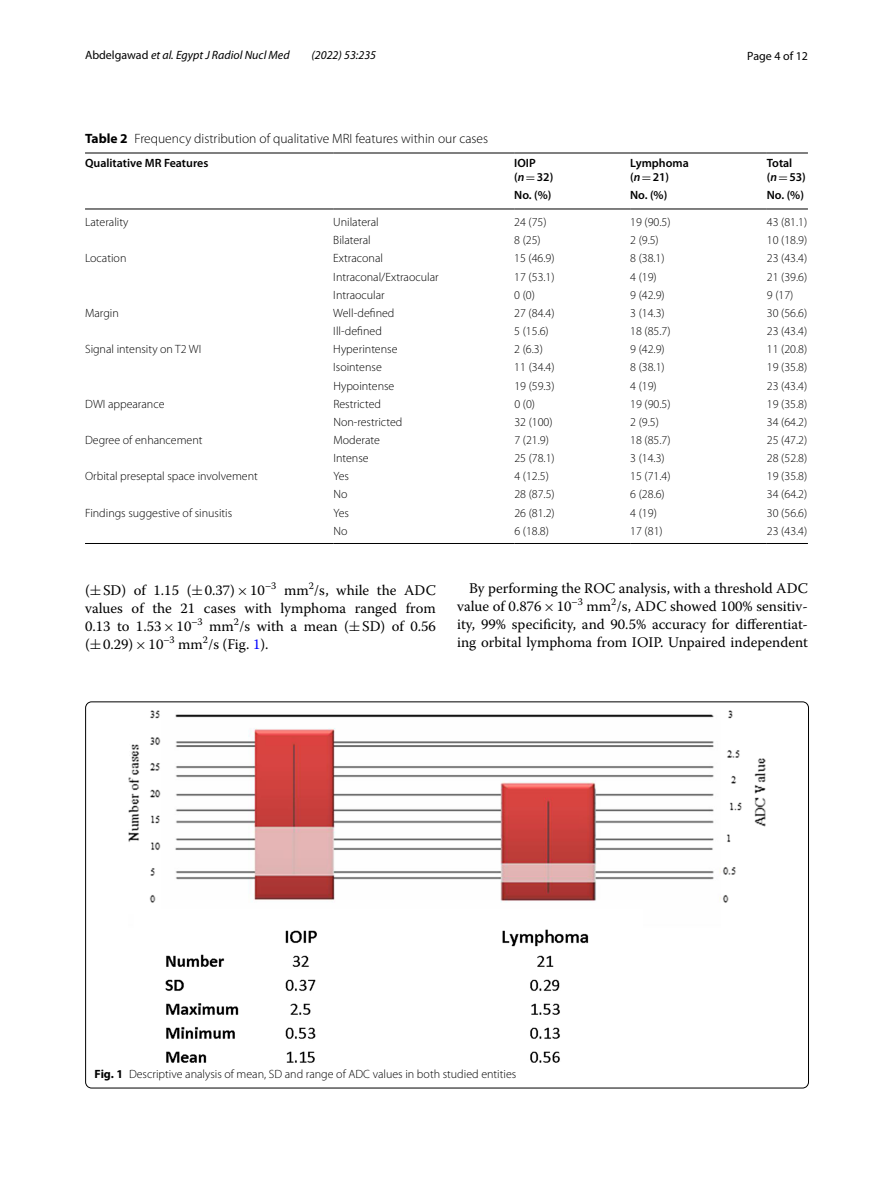
<style>
.page{position:relative;width:893px;height:1187px;background:#fff}
.page>*{position:absolute;margin:0;border:0;box-sizing:border-box;transform-origin:0 0}
.t1{font:14.7px/18px "Warnock Pro";color:#000;text-align:justify}
.t2{font:300 13.5px "Myriad Pro";color:#000}
.t3{font:300 12px "Myriad Pro";color:#000}
.t4{font:600 12px/13.5px "Myriad Pro";color:#000}
.t5{font:italic 12px "Myriad Pro";color:#000}
.t6{font:12px "Myriad Pro";color:#000}
.s1{font-style:normal}
.s2{font-weight:700}
.s3{font-style:italic}
.s4{font-family:"MTSY";font-weight:400}
.s5{font-family:"MTSY"}
.s6{color:#00f}
</style>
<div class="page">
<hr style="left:85px;top:153px;width:248px;height:1px;background:#000">
<hr style="left:333px;top:153px;width:181px;height:1px;background:#000">
<hr style="left:85px;top:209px;width:248px;height:1px;background:#000">
<hr style="left:333px;top:209px;width:181px;height:1px;background:#000">
<hr style="left:514px;top:153px;width:116px;height:1px;background:#000">
<hr style="left:630px;top:153px;width:137px;height:1px;background:#000">
<hr style="left:767px;top:153px;width:41px;height:1px;background:#000">
<hr style="left:514px;top:209px;width:116px;height:1px;background:#000">
<hr style="left:630px;top:209px;width:137px;height:1px;background:#000">
<hr style="left:767px;top:209px;width:41px;height:1px;background:#000">
<hr style="left:85px;top:543px;width:248px;height:1px;background:#000">
<hr style="left:333px;top:543px;width:181px;height:1px;background:#000">
<hr style="left:514px;top:543px;width:116px;height:1px;background:#000">
<hr style="left:630px;top:543px;width:137px;height:1px;background:#000">
<hr style="left:767px;top:543px;width:41px;height:1px;background:#000">
<img style="left:128px;top:710px;width:638px;height:352px">
<p class="t5" style="left:85px;top:48px;width:206px"><span class="s1">Abdelgawad</span> et al. Egypt J Radiol Nucl Med</p>
<p class="t5" style="left:312px;top:48px;width:66px">(2022) 53:235</p>
<p class="t6" style="left:747px;top:48px;width:62px">Page 4 of 12</p>
<p class="t2" style="left:85px;top:131px;width:405px"><span class="s2">Table 2</span> Frequency distribution of qualitative MRI features within our cases</p>
<p class="t4" style="left:85px;top:156px;width:125px">Qualitative MR Features</p>
<p class="t4" style="left:514px;top:156px;width:41px">IOIP (<span class="s3">n</span><span class="s4">=</span>32)</p>
<p class="t4" style="left:630px;top:156px;width:60px">Lymphoma (<span class="s3">n</span><span class="s4">=</span>21)</p>
<p class="t4" style="left:767px;top:156px;width:41px">Total (<span class="s3">n</span><span class="s4">=</span>53)</p>
<p class="t4" style="left:514px;top:188px;width:39px">No. (%)</p>
<p class="t4" style="left:630px;top:188px;width:39px">No. (%)</p>
<p class="t4" style="left:767px;top:188px;width:39px">No. (%)</p>
<p class="t3" style="left:85px;top:215px;width:45px">Laterality</p>
<p class="t3" style="left:333px;top:215px;width:47px">Unilateral</p>
<p class="t3" style="left:514px;top:215px;width:34px">24 (75)</p>
<p class="t3" style="left:630px;top:215px;width:42px">19 (90.5)</p>
<p class="t3" style="left:767px;top:215px;width:42px">43 (81.1)</p>
<p class="t3" style="left:333px;top:234px;width:39px">Bilateral</p>
<p class="t3" style="left:514px;top:234px;width:28px">8 (25)</p>
<p class="t3" style="left:630px;top:234px;width:30px">2 (9.5)</p>
<p class="t3" style="left:767px;top:234px;width:42px">10 (18.9)</p>
<p class="t3" style="left:85px;top:252px;width:43px">Location</p>
<p class="t3" style="left:333px;top:252px;width:51px">Extraconal</p>
<p class="t3" style="left:514px;top:252px;width:42px">15 (46.9)</p>
<p class="t3" style="left:630px;top:252px;width:36px">8 (38.1)</p>
<p class="t3" style="left:767px;top:252px;width:42px">23 (43.4)</p>
<p class="t3" style="left:333px;top:270px;width:107px">Intraconal/Extraocular</p>
<p class="t3" style="left:514px;top:270px;width:42px">17 (53.1)</p>
<p class="t3" style="left:630px;top:270px;width:28px">4 (19)</p>
<p class="t3" style="left:767px;top:270px;width:42px">21 (39.6)</p>
<p class="t3" style="left:333px;top:288px;width:53px">Intraocular</p>
<p class="t3" style="left:514px;top:288px;width:22px">0 (0)</p>
<p class="t3" style="left:630px;top:288px;width:36px">9 (42.9)</p>
<p class="t3" style="left:767px;top:288px;width:28px">9 (17)</p>
<p class="t3" style="left:85px;top:306px;width:35px">Margin</p>
<p class="t3" style="left:333px;top:306px;width:63px">Well-defined</p>
<p class="t3" style="left:514px;top:306px;width:42px">27 (84.4)</p>
<p class="t3" style="left:630px;top:306px;width:36px">3 (14.3)</p>
<p class="t3" style="left:767px;top:306px;width:42px">30 (56.6)</p>
<p class="t3" style="left:333px;top:324px;width:50px">Ill-defined</p>
<p class="t3" style="left:514px;top:324px;width:36px">5 (15.6)</p>
<p class="t3" style="left:630px;top:324px;width:42px">18 (85.7)</p>
<p class="t3" style="left:767px;top:324px;width:42px">23 (43.4)</p>
<p class="t3" style="left:85px;top:342px;width:118px">Signal intensity on T2 WI</p>
<p class="t3" style="left:333px;top:342px;width:66px">Hyperintense</p>
<p class="t3" style="left:514px;top:342px;width:30px">2 (6.3)</p>
<p class="t3" style="left:630px;top:342px;width:36px">9 (42.9)</p>
<p class="t3" style="left:767px;top:342px;width:42px">11 (20.8)</p>
<p class="t3" style="left:333px;top:361px;width:50px">Isointense</p>
<p class="t3" style="left:514px;top:361px;width:42px">11 (34.4)</p>
<p class="t3" style="left:630px;top:361px;width:36px">8 (38.1)</p>
<p class="t3" style="left:767px;top:361px;width:42px">19 (35.8)</p>
<p class="t3" style="left:333px;top:379px;width:63px">Hypointense</p>
<p class="t3" style="left:514px;top:379px;width:42px">19 (59.3)</p>
<p class="t3" style="left:630px;top:379px;width:28px">4 (19)</p>
<p class="t3" style="left:767px;top:379px;width:42px">23 (43.4)</p>
<p class="t3" style="left:85px;top:397px;width:81px">DWI appearance</p>
<p class="t3" style="left:333px;top:397px;width:49px">Restricted</p>
<p class="t3" style="left:514px;top:397px;width:22px">0 (0)</p>
<p class="t3" style="left:630px;top:397px;width:42px">19 (90.5)</p>
<p class="t3" style="left:767px;top:397px;width:42px">19 (35.8)</p>
<p class="t3" style="left:333px;top:415px;width:71px">Non-restricted</p>
<p class="t3" style="left:514px;top:415px;width:40px">32 (100)</p>
<p class="t3" style="left:630px;top:415px;width:30px">2 (9.5)</p>
<p class="t3" style="left:767px;top:415px;width:42px">34 (64.2)</p>
<p class="t3" style="left:85px;top:433px;width:119px">Degree of enhancement</p>
<p class="t3" style="left:333px;top:433px;width:48px">Moderate</p>
<p class="t3" style="left:514px;top:433px;width:36px">7 (21.9)</p>
<p class="t3" style="left:630px;top:433px;width:42px">18 (85.7)</p>
<p class="t3" style="left:767px;top:433px;width:42px">25 (47.2)</p>
<p class="t3" style="left:333px;top:451px;width:37px">Intense</p>
<p class="t3" style="left:514px;top:451px;width:42px">25 (78.1)</p>
<p class="t3" style="left:630px;top:451px;width:36px">3 (14.3)</p>
<p class="t3" style="left:767px;top:451px;width:42px">28 (52.8)</p>
<p class="t3" style="left:85px;top:469px;width:174px">Orbital preseptal space involvement</p>
<p class="t3" style="left:333px;top:469px;width:17px">Yes</p>
<p class="t3" style="left:514px;top:469px;width:36px">4 (12.5)</p>
<p class="t3" style="left:630px;top:469px;width:42px">15 (71.4)</p>
<p class="t3" style="left:767px;top:469px;width:42px">19 (35.8)</p>
<p class="t3" style="left:333px;top:488px;width:16px">No</p>
<p class="t3" style="left:514px;top:488px;width:42px">28 (87.5)</p>
<p class="t3" style="left:630px;top:488px;width:36px">6 (28.6)</p>
<p class="t3" style="left:767px;top:488px;width:42px">34 (64.2)</p>
<p class="t3" style="left:85px;top:506px;width:149px">Findings suggestive of sinusitis</p>
<p class="t3" style="left:333px;top:506px;width:17px">Yes</p>
<p class="t3" style="left:514px;top:506px;width:42px">26 (81.2)</p>
<p class="t3" style="left:630px;top:506px;width:28px">4 (19)</p>
<p class="t3" style="left:767px;top:506px;width:42px">30 (56.6)</p>
<p class="t3" style="left:333px;top:524px;width:16px">No</p>
<p class="t3" style="left:514px;top:524px;width:36px">6 (18.8)</p>
<p class="t3" style="left:630px;top:524px;width:34px">17 (81)</p>
<p class="t3" style="left:767px;top:524px;width:42px">23 (43.4)</p>
<p class="t1" style="left:85px;top:580px;width:352px">(<span class="s5">±</span>SD) of 1.15 (<span class="s5">±</span>0.37)<span class="s5">×</span> -10<sup>–3</sup> mm<sup>2</sup>/s, while the ADC values of the 21 cases with lymphoma ranged from 0.13 to 1.53<span class="s5">×</span> -10<sup>–3</sup> mm<sup>2</sup>/s with a mean (<span class="s5">±</span>SD) of 0.56 (<span class="s5">±</span>0.29)<span class="s5">×</span> -10<sup>–3</sup> mm<sup>2</sup>/s (Fig. <span class="s6">1</span>).</p>
<p class="t1" style="left:457px;top:578px;width:352px;text-indent:12px">By performing the ROC analysis, with a threshold ADC value of 0.876<span class="s5">×</span> -10<sup>–3</sup> mm<sup>2</sup>/s, ADC showed 100% sensitiv&shy;ity, 99% specificity, and 90.5% accuracy for differentiat&shy;ing orbital lymphoma from IOIP. Unpaired independent</p>
<p class="t3" style="left:95px;top:1067px;width:423px"><span class="s2">Fig. 1</span> Descriptive analysis of mean, SD and range of ADC values in both studied entities</p>
</div>
